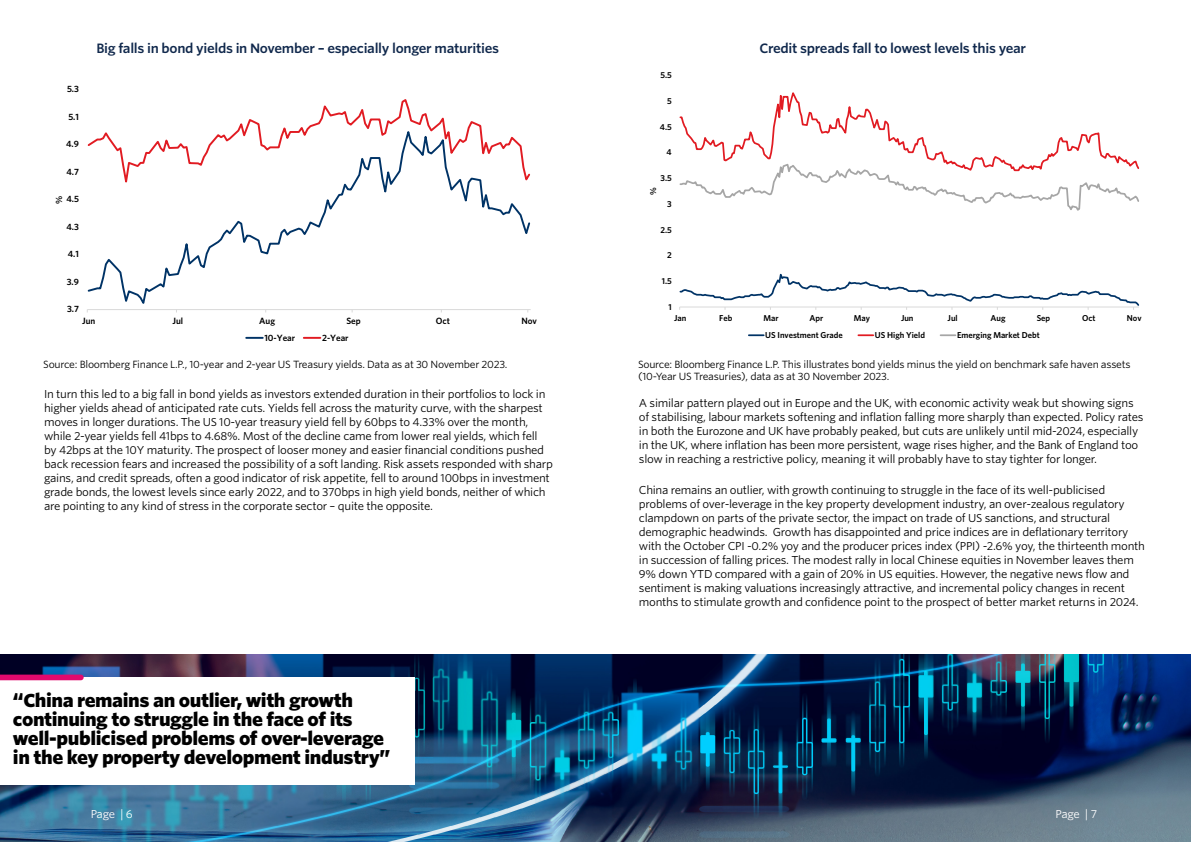
<style>
.page{position:relative;width:1191px;height:842px;background:#fff}
.page>*{position:absolute;margin:0;border:0;box-sizing:border-box;transform-origin:0 0}
.t1{font:900 18px/19px "Whitney S Sm";letter-spacing:-.025em;color:#000}
.t2{font:600 13px "Whitney S Sm";letter-spacing:-.025em;color:#10284c}
.t3{font:11px/14px "Whitney S Sm";letter-spacing:-.025em;color:#000}
.t4{font:11px "Whitney S Sm";letter-spacing:-.04em;color:#fff}
.t5{font:10px/12px "Whitney S Sm";letter-spacing:-.025em;color:#000}
.t6{font:600 9.1px "Whitney";color:#000}
.t7{font:600 8.6px "Whitney";color:#000}
</style>
<div class="page">
<img style="left:0;top:655px;width:1191px;height:187px">
<div style="left:0;top:677px;width:414px;height:108px;background:#fff"></div>
<svg style="left:0;top:675px;width:84px;height:5px"></svg>
<hr style="left:87px;top:309px;width:443px;height:1px;background:#d9d9d9">
<svg style="left:87px;top:193px;width:444px;height:111px"></svg>
<svg style="left:87px;top:99px;width:443px;height:94px"></svg>
<svg style="left:246px;top:337px;width:17px;height:2px"></svg>
<svg style="left:304px;top:337px;width:16px;height:2px"></svg>
<svg style="left:679px;top:273px;width:460px;height:37px"></svg>
<svg style="left:679px;top:92px;width:444px;height:67px"></svg>
<svg style="left:679px;top:159px;width:460px;height:52px"></svg>
<svg style="left:749px;top:334px;width:14px;height:2px"></svg>
<svg style="left:858px;top:334px;width:15px;height:2px"></svg>
<svg style="left:940px;top:334px;width:15px;height:2px"></svg>
<p class="t6" style="left:67px;top:83px;width:13px">5.3</p>
<p class="t6" style="left:68px;top:110px;width:12px">5.1</p>
<p class="t6" style="left:66px;top:138px;width:14px">4.9</p>
<p class="t6" style="left:66px;top:166px;width:14px">4.7</p>
<p class="t6" style="left:53px;top:204px;width:10px;rotate:-90deg">%</p>
<p class="t6" style="left:66px;top:193px;width:14px">4.5</p>
<p class="t6" style="left:66px;top:221px;width:14px">4.3</p>
<p class="t6" style="left:68px;top:248px;width:13px">4.1</p>
<p class="t6" style="left:67px;top:276px;width:14px">3.9</p>
<p class="t6" style="left:67px;top:303px;width:13px">3.7</p>
<p class="t2" style="left:96px;top:39px;width:404px">Big falls in bond yields in November – especially longer maturities</p>
<p class="t6" style="left:82px;top:315px;width:15px">Jun</p>
<p class="t6" style="left:173px;top:315px;width:12px">Jul</p>
<p class="t6" style="left:259px;top:315px;width:17px">Aug</p>
<p class="t6" style="left:346px;top:315px;width:16px">Sep</p>
<p class="t6" style="left:436px;top:315px;width:16px">Oct</p>
<p class="t6" style="left:521px;top:315px;width:17px">Nov</p>
<p class="t6" style="left:264px;top:331px;width:32px">10-Year</p>
<p class="t6" style="left:322px;top:331px;width:28px">2-Year</p>
<p class="t5" style="left:43px;top:358px;width:466px">Source: Bloomberg Finance L.P., 10-year and 2-year US Treasury yields. Data as at 30 November 2023.</p>
<p class="t3" style="left:44px;top:387px;width:510px">In turn this led to a big fall in bond yields as investors extended duration in their portfolios to lock in higher yields ahead of anticipated rate cuts. Yields fell across the maturity curve, with the sharpest moves in longer durations. The US 10-year treasury yield fell by 60bps to 4.33% over the month, while 2-year yields fell 41bps to 4.68%. Most of the decline came from lower real yields, which fell by 42bps at the 10Y maturity. The prospect of looser money and easier financial conditions pushed back recession fears and increased the possibility of a soft landing. Risk assets responded with sharp gains, and credit spreads, often a good indicator of risk appetite, fell to around 100bps in investment grade bonds, the lowest levels since early 2022, and to 370bps in high yield bonds, neither of which are pointing to any kind of stress in the corporate sector – quite the opposite.</p>
<h1 class="t1" style="left:13px;top:691px;width:379px">“China remains an outlier, with growth continuing to struggle in the face of its well-publicised problems of over-leverage in the key property development industry”</h1>
<p class="t7" style="left:660px;top:70px;width:13px">5.5</p>
<p class="t7" style="left:667px;top:95px;width:6px">5</p>
<p class="t7" style="left:660px;top:121px;width:13px">4.5</p>
<p class="t7" style="left:666px;top:147px;width:7px">4</p>
<p class="t7" style="left:660px;top:172px;width:13px">3.5</p>
<p class="t7" style="left:647px;top:195px;width:9px;rotate:-90deg">%</p>
<p class="t7" style="left:667px;top:198px;width:6px">3</p>
<p class="t7" style="left:660px;top:224px;width:13px">2.5</p>
<p class="t7" style="left:667px;top:250px;width:6px">2</p>
<p class="t7" style="left:662px;top:275px;width:11px">1.5</p>
<p class="t7" style="left:668px;top:301px;width:5px">1</p>
<p class="t2" style="left:759px;top:39px;width:268px">Credit spreads fall to lowest levels this year</p>
<p class="t7" style="left:674px;top:312px;width:14px">Jan</p>
<p class="t7" style="left:719px;top:312px;width:15px">Feb</p>
<p class="t7" style="left:763px;top:312px;width:17px">Mar</p>
<p class="t7" style="left:809px;top:312px;width:15px">Apr</p>
<p class="t7" style="left:853px;top:312px;width:18px">May</p>
<p class="t7" style="left:901px;top:312px;width:14px">Jun</p>
<p class="t7" style="left:947px;top:312px;width:12px">Jul</p>
<p class="t7" style="left:990px;top:312px;width:16px">Aug</p>
<p class="t7" style="left:1036px;top:312px;width:15px">Sep</p>
<p class="t7" style="left:1082px;top:312px;width:15px">Oct</p>
<p class="t7" style="left:1126px;top:312px;width:16px">Nov</p>
<p class="t7" style="left:765px;top:329px;width:79px">US Investment Grade</p>
<p class="t7" style="left:875px;top:329px;width:52px">US High Yield</p>
<p class="t7" style="left:957px;top:329px;width:84px">Emerging Market Debt</p>
<p class="t5" style="left:638px;top:358px;width:494px">Source: Bloomberg Finance L.P. This illustrates bond yields minus the yield on benchmark safe haven assets (10-Year US Treasuries), data as at 30 November 2023.</p>
<p class="t3" style="left:639px;top:396px;width:506px">A similar pattern played out in Europe and the UK, with economic activity weak but showing signs of stabilising, labour markets softening and inflation falling more sharply than expected. Policy rates in both the Eurozone and UK have probably peaked, but cuts are unlikely until mid-2024, especially in the UK, where inflation has been more persistent, wage rises higher, and the Bank of England too slow in reaching a restrictive policy, meaning it will probably have to stay tighter for longer.</p>
<p class="t3" style="left:639px;top:483px;width:507px">China remains an outlier, with growth continuing to struggle in the face of its well-publicised problems of over-leverage in the key property development industry, an over-zealous regulatory clampdown on parts of the private sector, the impact on trade of US sanctions, and structural demographic headwinds. Growth has disappointed and price indices are in deflationary territory with the October CPI -0.2% yoy and the producer prices index (PPI) -2.6% yoy, the thirteenth month in succession of falling prices. The modest rally in local Chinese equities in November leaves them 9% down YTD compared with a gain of 20% in US equities. However, the negative news flow and sentiment is making valuations increasingly attractive, and incremental policy changes in recent months to stimulate growth and confidence point to the prospect of better market returns in 2024.</p>
<p class="t4" style="left:91px;top:806px;width:44px">Page | 6</p>
<p class="t4" style="left:1055px;top:806px;width:43px">Page | 7</p>
</div>
